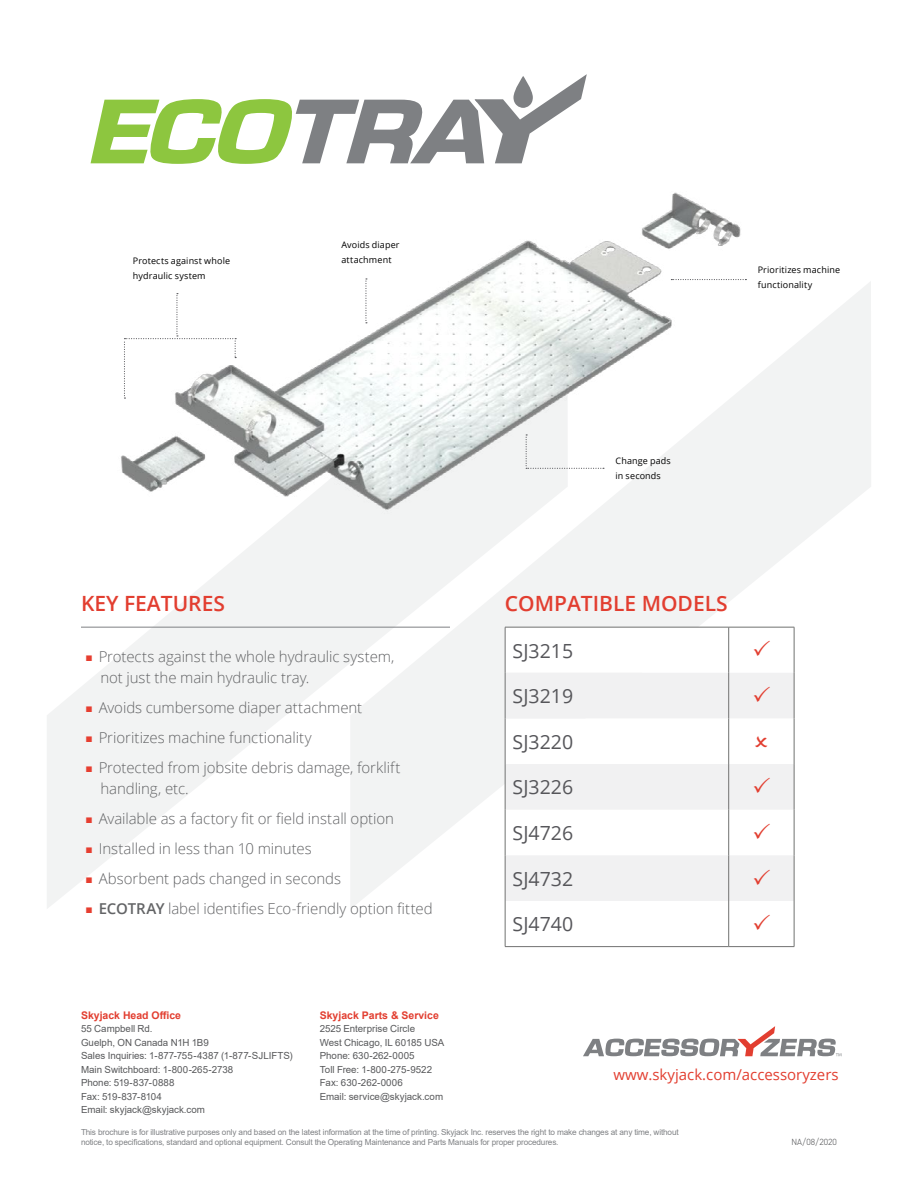
<style>
.page{position:relative;width:918px;height:1188px;background:#fff}
.page>*{position:absolute;margin:0;border:0;box-sizing:border-box;transform-origin:0 0}
.t1{font:600 21px "Open Sans";color:#e23e30}
.t2{font:19.5px "Open Sans";color:#56565a}
.t3{font:300 15px/21px "Open Sans";letter-spacing:-.005em;color:#636466}
.t4{font:15px "Open Sans";color:#e23e30}
.t5{font:700 10.5px "Arial";color:#e23e30}
.t6{font:9.75px/13.5px "Arial";color:#58595b}
.t7{font:9px/15px "Open Sans";letter-spacing:.015em;color:#000}
.t8{font:300 9px "DIN2014";color:#58595b}
.t9{font:8.25px/10.5px "Arial";letter-spacing:-.02em;color:#808285}
.s1{font-family:"Arial";font-weight:400;font-size:12px;color:#e63e30}
.s2{font-weight:600}
</style>
<div class="page">
<svg style="left:568px;top:282px;width:303px;height:345px;fill:#f2f3f3"></svg>
<svg style="left:47px;top:534px;width:521px;height:375px;fill:#f2f3f3"></svg>
<svg style="left:506px;top:628px;width:288px;height:318px"></svg>
<svg style="left:506px;top:673px;width:288px;height:228px;fill:#f1f1f2"></svg>
<hr style="left:505px;top:673px;width:1px;height:45px;background:#717271">
<hr style="left:728px;top:673px;width:1px;height:45px;background:#717271">
<hr style="left:794px;top:673px;width:1px;height:45px;background:#717271">
<hr style="left:505px;top:718px;width:1px;height:46px;background:#717271">
<hr style="left:728px;top:718px;width:1px;height:46px;background:#717271">
<hr style="left:794px;top:718px;width:1px;height:46px;background:#717271">
<hr style="left:505px;top:764px;width:1px;height:46px;background:#717271">
<hr style="left:728px;top:764px;width:1px;height:46px;background:#717271">
<hr style="left:794px;top:764px;width:1px;height:46px;background:#717271">
<hr style="left:505px;top:810px;width:1px;height:45px;background:#717271">
<hr style="left:728px;top:810px;width:1px;height:45px;background:#717271">
<hr style="left:794px;top:810px;width:1px;height:45px;background:#717271">
<hr style="left:505px;top:855px;width:1px;height:46px;background:#717271">
<hr style="left:728px;top:855px;width:1px;height:46px;background:#717271">
<hr style="left:794px;top:855px;width:1px;height:46px;background:#717271">
<hr style="left:505px;top:901px;width:1px;height:45px;background:#717271">
<hr style="left:728px;top:901px;width:1px;height:45px;background:#717271">
<hr style="left:794px;top:901px;width:1px;height:45px;background:#717271">
<hr style="left:505px;top:946px;width:224px;height:1px;background:#717271">
<hr style="left:729px;top:946px;width:65px;height:1px;background:#717271">
<hr style="left:505px;top:627px;width:224px;height:1px;background:#717271">
<hr style="left:505px;top:627px;width:1px;height:46px;background:#717271">
<hr style="left:729px;top:627px;width:65px;height:1px;background:#717271">
<hr style="left:728px;top:627px;width:1px;height:46px;background:#717271">
<hr style="left:794px;top:627px;width:1px;height:46px;background:#717271">
<svg style="left:583px;top:1026px;width:258px;height:30px"></svg>
<svg style="left:91px;top:74px;width:496px;height:90px"></svg>
<img style="left:121px;top:192px;width:711px;height:342px">
<hr style="left:81px;top:627px;width:369px;height:1px;background:#7e8083">
<svg style="left:526px;top:434px;width:78px;height:35px"></svg>
<svg style="left:365px;top:278px;width:2px;height:45px"></svg>
<svg style="left:671px;top:279px;width:75px;height:1px"></svg>
<svg style="left:124px;top:293px;width:112px;height:106px"></svg>
<svg style="left:754px;top:641px;width:16px;height:15px"></svg>
<svg style="left:754px;top:686px;width:16px;height:16px"></svg>
<svg style="left:755px;top:736px;width:13px;height:11px"></svg>
<svg style="left:754px;top:777px;width:16px;height:16px"></svg>
<svg style="left:754px;top:823px;width:16px;height:16px"></svg>
<svg style="left:754px;top:869px;width:16px;height:15px"></svg>
<svg style="left:754px;top:914px;width:16px;height:16px"></svg>
<p class="t7" style="left:133px;top:253px;width:99px">Protects against whole hydraulic system</p>
<p class="t7" style="left:341px;top:237px;width:60px">Avoids diaper attachment</p>
<p class="t7" style="left:758px;top:262px;width:84px">Prioritizes machine functionality</p>
<p class="t7" style="left:616px;top:453px;width:57px">Change pads in seconds</p>
<h1 class="t1" style="left:81px;top:589px;width:145px">KEY FEATURES</h1>
<h1 class="t1" style="left:505px;top:589px;width:224px">COMPATIBLE MODELS</h1>
<p class="t3" style="left:100px;top:646px;width:295px;text-indent:-15px"><span class="s1">■</span> Protects against the whole hydraulic system, not just the main hydraulic tray.</p>
<p class="t3" style="left:86px;top:697px;width:278px"><span class="s1">■</span> Avoids cumbersome diaper attachment</p>
<p class="t3" style="left:86px;top:727px;width:228px"><span class="s1">■</span> Prioritizes machine functionality</p>
<p class="t3" style="left:100px;top:757px;width:301px;text-indent:-15px"><span class="s1">■</span> Protected from jobsite debris damage, forklift handling, etc.</p>
<p class="t3" style="left:86px;top:808px;width:310px"><span class="s1">■</span> Available as a factory fit or field install option</p>
<p class="t3" style="left:86px;top:838px;width:228px"><span class="s1">■</span> Installed in less than 10 minutes</p>
<p class="t3" style="left:86px;top:868px;width:257px"><span class="s1">■</span> Absorbent pads changed in seconds</p>
<p class="t3" style="left:86px;top:898px;width:349px"><span class="s1">■</span> <span class="s2">ECOTRAY</span> label identifies Eco-friendly option fitted</p>
<h2 class="t2" style="left:513px;top:637px;width:62px">SJ3215</h2>
<h2 class="t2" style="left:513px;top:683px;width:62px">SJ3219</h2>
<h2 class="t2" style="left:513px;top:728px;width:62px">SJ3220</h2>
<h2 class="t2" style="left:513px;top:774px;width:62px">SJ3226</h2>
<h2 class="t2" style="left:513px;top:820px;width:62px">SJ4726</h2>
<h2 class="t2" style="left:513px;top:865px;width:62px">SJ4732</h2>
<h2 class="t2" style="left:513px;top:911px;width:62px">SJ4740</h2>
<p class="t5" style="left:81px;top:1008px;width:102px">Skyjack Head Office</p>
<p class="t6" style="left:81px;top:1022px;width:213px">55 Campbell Rd.<br>Guelph, ON Canada N1H 1B9<br>Sales Inquiries: 1-877-755-4387 (1-877-SJLIFTS)<br>Main Switchboard: 1-800-265-2738<br>Phone: 519-837-0888<br>Fax: 519-837-8104<br>Email: skyjack@skyjack.com</p>
<p class="t5" style="left:320px;top:1008px;width:121px">Skyjack Parts &amp; Service</p>
<p class="t6" style="left:320px;top:1022px;width:126px">2525 Enterprise Circle<br>West Chicago, IL 60185 USA<br>Phone: 630-262-0005<br>Toll Free: 1-800-275-9522<br>Fax: 630-262-0006<br>Email: service@skyjack.com</p>
<p class="t4" style="left:614px;top:1064px;width:227px">www.skyjack.com/accessoryzers</p>
<p class="t9" style="left:81px;top:1126px;width:599px">This brochure is for illustrative purposes only and based on the latest information at the time of printing. Skyjack Inc. reserves the right to make changes at any time, without notice, to specifications, standard and optional equipment. Consult the Operating Maintenance and Parts Manuals for proper procedures.</p>
<p class="t8" style="left:791px;top:1137px;width:47px">NA/08/2020</p>
</div>
